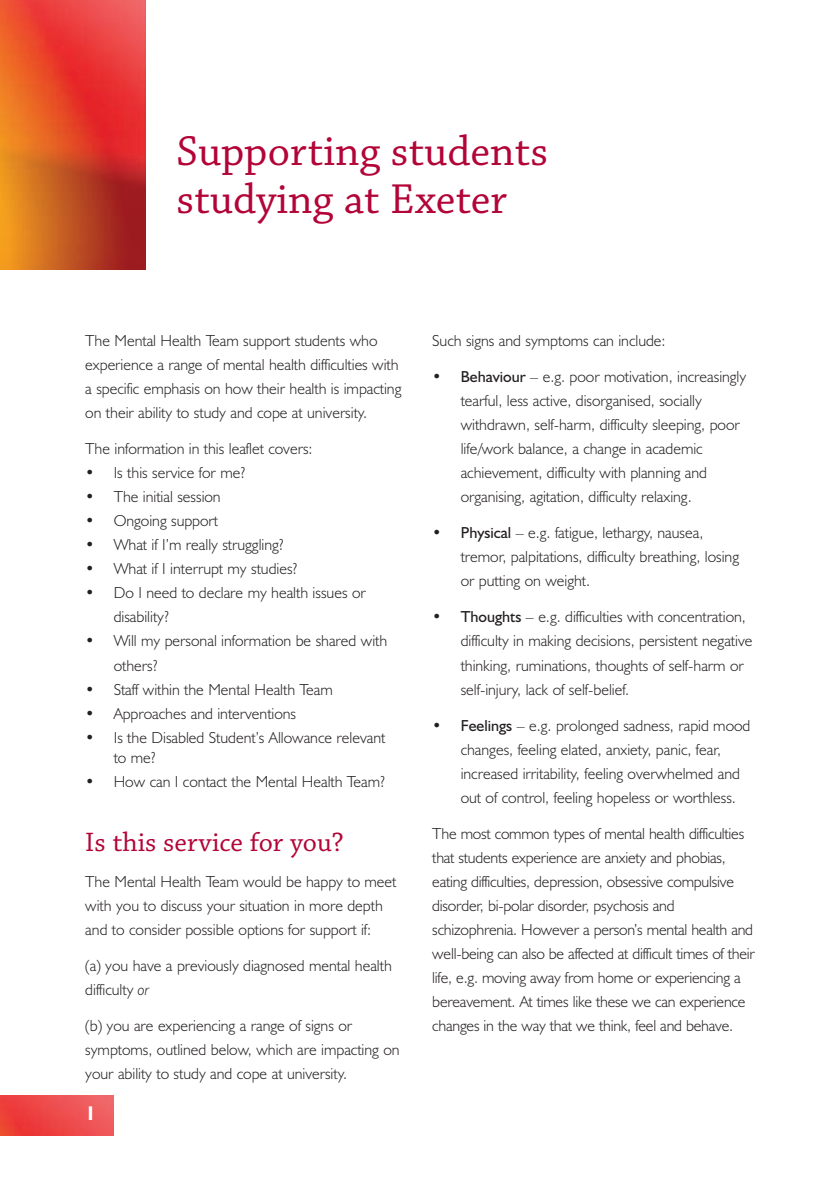
<style>
.page{position:relative;width:840px;height:1191px;background:#fff}
.page>*{position:absolute;margin:0;border:0;box-sizing:border-box;transform-origin:0 0}
.t1{font:44px/48px "Chaparral Pro";color:#b30437}
.t2{font:28px "Chaparral Pro";color:#b30437}
.t3{font:700 20px "Humanist 521 BT";color:#fff}
.t4{font:300 16px/24px "Humanist 521 BT";color:#231f20}
.s1{font-style:italic}
.s2{font-weight:400}
</style>
<div class="page">
<img style="left:0;top:1095px;width:113px;height:40px">
<img style="left:0;top:0;width:145px;height:270px">
<h1 class="t1" style="left:176px;top:131px;width:373px">Supporting students studying at Exeter</h1>
<p class="t4" style="left:85px;top:331px;width:317px">The Mental Health Team support students who experience a range of mental health difficulties with a specific emphasis on how their health is impacting on their ability to study and cope at university.</p>
<p class="t4" style="left:85px;top:439px;width:229px">The information in this leaflet covers:</p>
<p class="t4" style="left:85px;top:463px;width:161px">• Is this service for me?</p>
<p class="t4" style="left:85px;top:487px;width:137px">• The initial session</p>
<p class="t4" style="left:85px;top:511px;width:134px">• Ongoing support</p>
<p class="t4" style="left:85px;top:535px;width:200px">• What if I’m really struggling?</p>
<p class="t4" style="left:85px;top:559px;width:214px">• What if I interrupt my studies?</p>
<p class="t4" style="left:114px;top:583px;width:253px;text-indent:-28px">• Do I need to declare my health issues or disability?</p>
<p class="t4" style="left:114px;top:631px;width:275px;text-indent:-28px">• Will my personal information be shared with others?</p>
<p class="t4" style="left:85px;top:679px;width:249px">• Staff within the Mental Health Team</p>
<p class="t4" style="left:85px;top:703px;width:212px">• Approaches and interventions</p>
<p class="t4" style="left:114px;top:729px;width:273px;line-height:20px;text-indent:-28px">• Is the Disabled Student’s Allowance relevant to me?</p>
<p class="t4" style="left:85px;top:771px;width:301px">• How can I contact the Mental Health Team?</p>
<h2 class="t2" style="left:85px;top:831px;width:260px">Is this service for you?</h2>
<p class="t4" style="left:85px;top:871px;width:312px">The Mental Health Team would be happy to meet with you to discuss your situation in more depth and to consider possible options for support if:</p>
<p class="t4" style="left:85px;top:955px;width:308px">(a) you have a previously diagnosed mental health difficulty <span class="s1">or</span></p>
<p class="t4" style="left:85px;top:1015px;width:315px">(b) you are experiencing a range of signs or symptoms, outlined below, which are impacting on your ability to study and cope at university.</p>
<p class="t3" style="left:85px;top:1106px;width:12px">1</p>
<p class="t4" style="left:432px;top:331px;width:235px">Such signs and symptoms can include:</p>
<p class="t4" style="left:460px;top:367px;width:287px;text-indent:-28px">• <span class="s2">Behaviour</span> – e.g. poor motivation, increasingly tearful, less active, disorganised, socially withdrawn, self-harm, difficulty sleeping, poor life/work balance, a change in academic achievement, difficulty with planning and organising, agitation, difficulty relaxing.</p>
<p class="t4" style="left:460px;top:523px;width:280px;text-indent:-28px">• <span class="s2">Physical</span> – e.g. fatigue, lethargy, nausea, tremor, palpitations, difficulty breathing, losing or putting on weight.</p>
<p class="t4" style="left:460px;top:607px;width:293px;text-indent:-28px">• <span class="s2">Thoughts</span> – e.g. difficulties with concentration, difficulty in making decisions, persistent negative thinking, ruminations, thoughts of self-harm or self-injury, lack of self-belief.</p>
<p class="t4" style="left:460px;top:715px;width:291px;text-indent:-28px">• <span class="s2">Feelings</span> – e.g. prolonged sadness, rapid mood changes, feeling elated, anxiety, panic, fear, increased irritability, feeling overwhelmed and out of control, feeling hopeless or worthless.</p>
<p class="t4" style="left:432px;top:823px;width:324px">The most common types of mental health difficulties that students experience are anxiety and phobias, eating difficulties, depression, obsessive compulsive disorder, bi-polar disorder, psychosis and schizophrenia. However a person’s mental health and well-being can also be affected at difficult times of their life, e.g. moving away from home or experiencing a bereavement. At times like these we can experience changes in the way that we think, feel and behave.</p>
</div>
